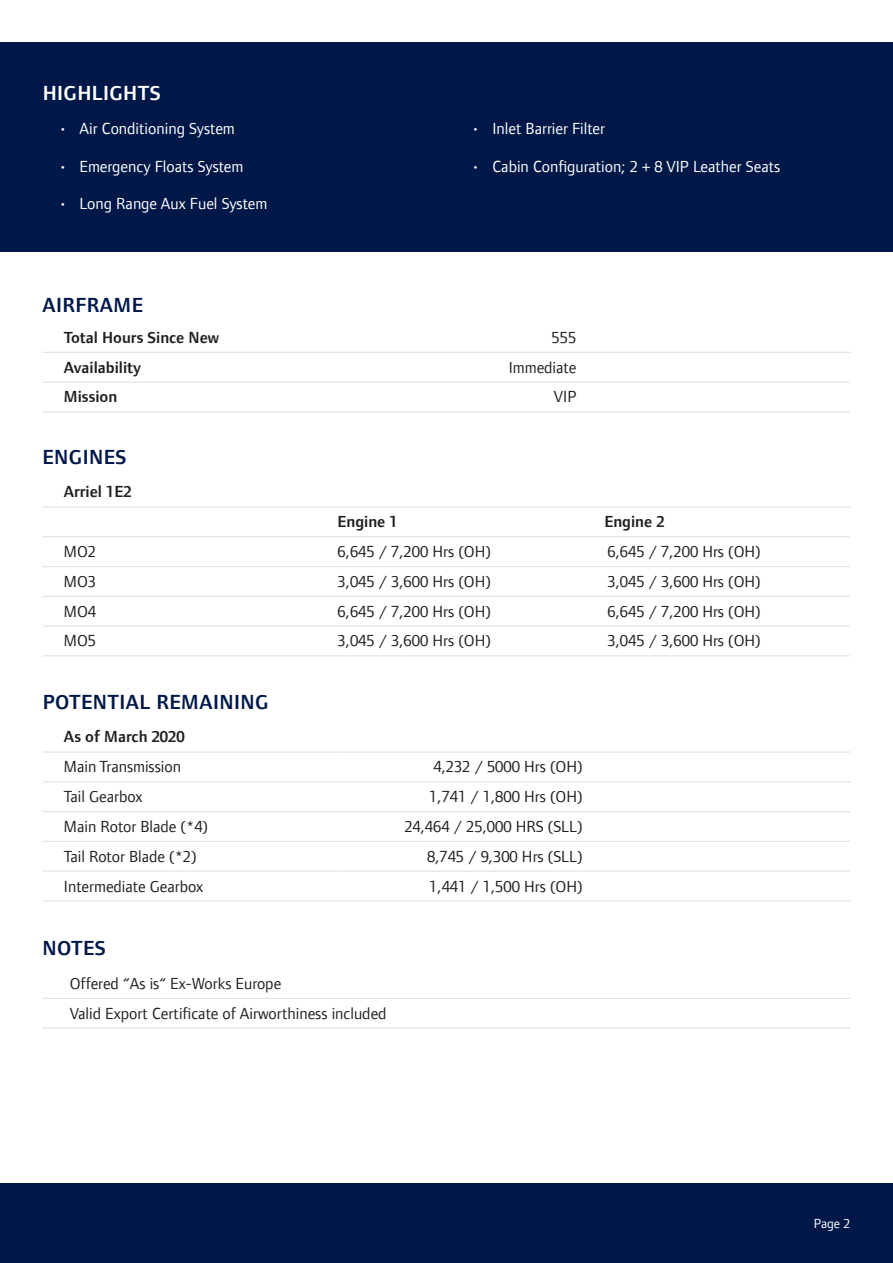
<style>
.page{position:relative;width:893px;height:1263px;background:#fff}
.page>*{position:absolute;margin:0;border:0;box-sizing:border-box;transform-origin:0 0}
.t1{font:600 21px "Foundry Form Sans";letter-spacing:.02em;color:#001848}
.t2{font:600 21px "Foundry Form Sans";letter-spacing:.02em;color:#fff}
.t3{font:16.5px/29.7px "Foundry Form Sans";color:#231f20}
.t4{font:16.5px "Foundry Form Sans";color:#fff}
.t5{font:600 16.5px "Foundry Form Sans";color:#231f20}
.t6{font:13.5px "Foundry Form Sans";color:#fff}
</style>
<div class="page">
<div style="left:0;top:1183px;width:893px;height:80px;background:#001848"></div>
<hr style="left:43px;top:352px;width:297px;height:1px;background:#e4e1dc">
<hr style="left:340px;top:352px;width:510px;height:1px;background:#e4e1dc">
<hr style="left:43px;top:381px;width:297px;height:2px;background:#e4e1dc">
<hr style="left:340px;top:381px;width:510px;height:2px;background:#e4e1dc">
<hr style="left:43px;top:411px;width:297px;height:1px;background:#e4e1dc">
<hr style="left:340px;top:411px;width:510px;height:1px;background:#e4e1dc">
<div style="left:0;top:43px;width:893px;height:209px;background:#001848"></div>
<hr style="left:43px;top:506px;width:273px;height:1px;background:#e4e1dc">
<hr style="left:316px;top:506px;width:267px;height:1px;background:#e4e1dc">
<hr style="left:583px;top:506px;width:267px;height:1px;background:#e4e1dc">
<hr style="left:43px;top:536px;width:273px;height:1px;background:#e4e1dc">
<hr style="left:316px;top:536px;width:267px;height:1px;background:#e4e1dc">
<hr style="left:583px;top:536px;width:267px;height:1px;background:#e4e1dc">
<hr style="left:43px;top:566px;width:273px;height:1px;background:#e4e1dc">
<hr style="left:316px;top:566px;width:267px;height:1px;background:#e4e1dc">
<hr style="left:583px;top:566px;width:267px;height:1px;background:#e4e1dc">
<hr style="left:43px;top:596px;width:273px;height:1px;background:#e4e1dc">
<hr style="left:316px;top:596px;width:267px;height:1px;background:#e4e1dc">
<hr style="left:583px;top:596px;width:267px;height:1px;background:#e4e1dc">
<hr style="left:43px;top:625px;width:273px;height:2px;background:#e4e1dc">
<hr style="left:316px;top:625px;width:267px;height:2px;background:#e4e1dc">
<hr style="left:583px;top:625px;width:267px;height:2px;background:#e4e1dc">
<hr style="left:43px;top:655px;width:273px;height:1px;background:#e4e1dc">
<hr style="left:316px;top:655px;width:267px;height:1px;background:#e4e1dc">
<hr style="left:583px;top:655px;width:267px;height:1px;background:#e4e1dc">
<hr style="left:43px;top:751px;width:297px;height:2px;background:#e4e1dc">
<hr style="left:340px;top:751px;width:510px;height:2px;background:#e4e1dc">
<hr style="left:43px;top:781px;width:297px;height:1px;background:#e4e1dc">
<hr style="left:340px;top:781px;width:510px;height:1px;background:#e4e1dc">
<hr style="left:43px;top:811px;width:297px;height:1px;background:#e4e1dc">
<hr style="left:340px;top:811px;width:510px;height:1px;background:#e4e1dc">
<hr style="left:43px;top:841px;width:297px;height:1px;background:#e4e1dc">
<hr style="left:340px;top:841px;width:510px;height:1px;background:#e4e1dc">
<hr style="left:43px;top:870px;width:297px;height:2px;background:#e4e1dc">
<hr style="left:340px;top:870px;width:510px;height:2px;background:#e4e1dc">
<hr style="left:43px;top:900px;width:297px;height:1px;background:#e4e1dc">
<hr style="left:340px;top:900px;width:510px;height:1px;background:#e4e1dc">
<hr style="left:43px;top:998px;width:807px;height:1px;background:#e4e1dc">
<hr style="left:43px;top:1027px;width:807px;height:2px;background:#e4e1dc">
<p class="t2" style="left:43px;top:82px;width:119px">HIGHLIGHTS</p>
<p class="t4" style="left:59px;top:120px;width:178px">• Air Conditioning System</p>
<p class="t4" style="left:59px;top:157px;width:186px">• Emergency Floats System</p>
<p class="t4" style="left:59px;top:195px;width:210px">• Long Range Aux Fuel System</p>
<p class="t1" style="left:43px;top:293px;width:102px">AIRFRAME</p>
<p class="t4" style="left:472px;top:120px;width:135px">• Inlet Barrier Filter</p>
<p class="t4" style="left:472px;top:157px;width:310px">• Cabin Configuration; 2 + 8 VIP Leather Seats</p>
<p class="t5" style="left:64px;top:328px;width:157px">Total Hours Since New</p>
<p class="t3" style="left:552px;top:322px;width:26px">555</p>
<p class="t5" style="left:64px;top:358px;width:79px">Availability</p>
<p class="t3" style="left:509px;top:352px;width:69px">Immediate</p>
<p class="t5" style="left:64px;top:388px;width:55px">Mission</p>
<p class="t3" style="left:554px;top:382px;width:24px">VIP</p>
<p class="t1" style="left:43px;top:446px;width:85px">ENGINES</p>
<p class="t5" style="left:64px;top:483px;width:69px">Arriel 1E2</p>
<p class="t5" style="left:338px;top:513px;width:62px">Engine 1</p>
<p class="t5" style="left:604px;top:513px;width:62px">Engine 2</p>
<p class="t3" style="left:64px;top:537px;width:34px">MO2</p>
<p class="t3" style="left:338px;top:537px;width:155px">6,645 / 7,200 Hrs (OH)</p>
<p class="t3" style="left:607px;top:537px;width:155px">6,645 / 7,200 Hrs (OH)</p>
<p class="t3" style="left:64px;top:566px;width:34px">MO3</p>
<p class="t3" style="left:338px;top:566px;width:155px">3,045 / 3,600 Hrs (OH)</p>
<p class="t3" style="left:607px;top:566px;width:155px">3,045 / 3,600 Hrs (OH)</p>
<p class="t3" style="left:64px;top:596px;width:34px">MO4</p>
<p class="t3" style="left:338px;top:596px;width:155px">6,645 / 7,200 Hrs (OH)</p>
<p class="t3" style="left:607px;top:596px;width:155px">6,645 / 7,200 Hrs (OH)</p>
<p class="t3" style="left:64px;top:626px;width:34px">MO5</p>
<p class="t3" style="left:338px;top:626px;width:155px">3,045 / 3,600 Hrs (OH)</p>
<p class="t3" style="left:607px;top:626px;width:155px">3,045 / 3,600 Hrs (OH)</p>
<p class="t1" style="left:43px;top:690px;width:227px">POTENTIAL REMAINING</p>
<p class="t5" style="left:64px;top:728px;width:122px">As of March 2020</p>
<p class="t3" style="left:64px;top:752px;width:119px">Main Transmission</p>
<p class="t3" style="left:433px;top:752px;width:151px">4,232 / 5000 Hrs (OH)</p>
<p class="t3" style="left:64px;top:782px;width:80px">Tail Gearbox</p>
<p class="t3" style="left:429px;top:782px;width:155px">1,741 / 1,800 Hrs (OH)</p>
<p class="t3" style="left:64px;top:811px;width:146px">Main Rotor Blade (*4)</p>
<p class="t3" style="left:404px;top:811px;width:180px">24,464 / 25,000 HRS (SLL)</p>
<p class="t3" style="left:64px;top:841px;width:134px">Tail Rotor Blade (*2)</p>
<p class="t3" style="left:427px;top:841px;width:157px">8,745 / 9,300 Hrs (SLL)</p>
<p class="t3" style="left:64px;top:871px;width:141px">Intermediate Gearbox</p>
<p class="t3" style="left:429px;top:871px;width:155px">1,441 / 1,500 Hrs (OH)</p>
<p class="t1" style="left:43px;top:936px;width:65px">NOTES</p>
<p class="t3" style="left:70px;top:968px;width:318px">Offered “As is“ Ex-Works Europe<br>Valid Export Certificate of Airworthiness included</p>
<p class="t6" style="left:814px;top:1216px;width:38px">Page 2</p>
</div>
